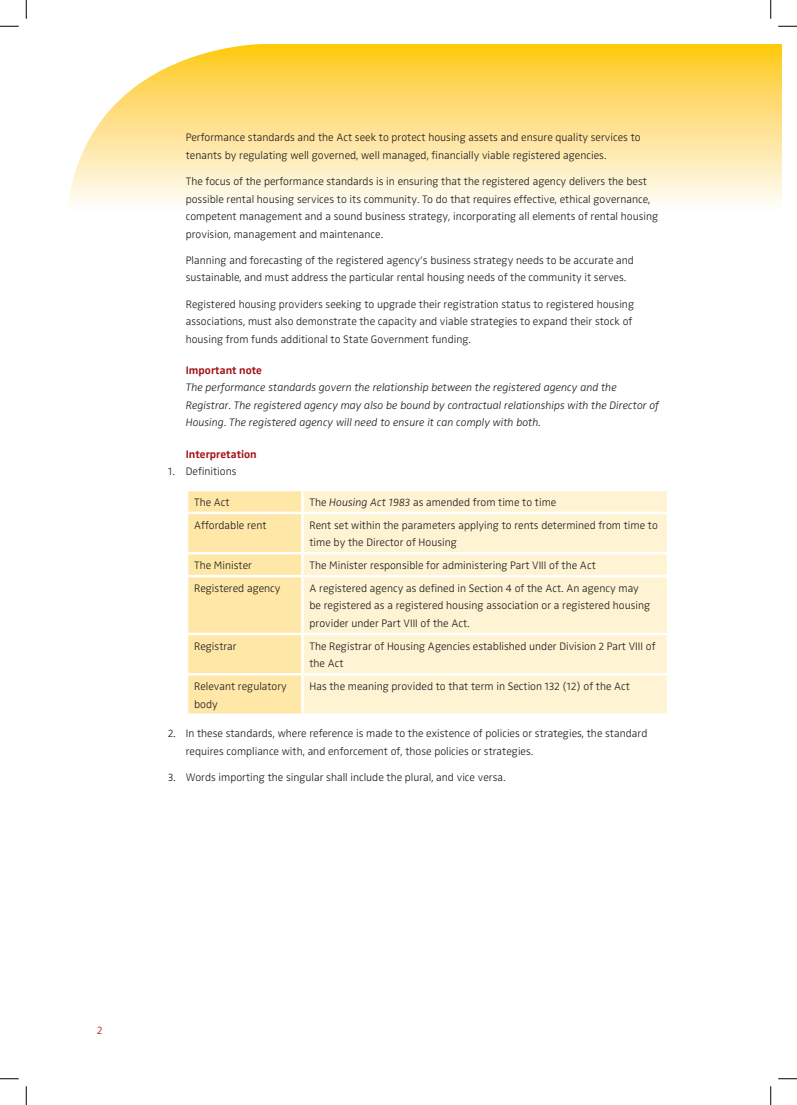
<style>
.page{position:relative;width:797px;height:1105px;background:#fff}
.page>*{position:absolute;margin:0;border:0;box-sizing:border-box;transform-origin:0 0}
.t1{font:11.25px/17.5px "Zwo Light LF";color:#231f20}
.t2{font:italic 11.25px/17.5px "Zwo Light LF";color:#231f20}
.t3{font:11.25px "Zwo Bold LF";color:#a21217}
.t4{font:11.25px "Zwo Light LF";color:#a21217}
.s1{font-style:italic}
</style>
<div class="page">
<svg style="left:68px;top:44px;width:713px;height:159px;background:#fee393"></svg>
<div style="left:188px;top:491px;width:113px;height:222px;background:#ffe7a7"></div>
<div style="left:304px;top:491px;width:363px;height:222px;background:#fef3d2"></div>
<hr style="left:186px;top:512px;width:116px;height:2px;background:#fff">
<hr style="left:302px;top:512px;width:367px;height:2px;background:#fff">
<hr style="left:186px;top:552px;width:116px;height:2px;background:#fff">
<hr style="left:302px;top:552px;width:367px;height:2px;background:#fff">
<hr style="left:186px;top:575px;width:116px;height:2px;background:#fff">
<hr style="left:302px;top:575px;width:367px;height:2px;background:#fff">
<hr style="left:186px;top:633px;width:116px;height:2px;background:#fff">
<hr style="left:302px;top:633px;width:367px;height:2px;background:#fff">
<hr style="left:186px;top:673px;width:116px;height:2px;background:#fff">
<hr style="left:302px;top:673px;width:367px;height:2px;background:#fff">
<svg style="left:0;top:25px;width:19px;height:2px"></svg>
<svg style="left:778px;top:25px;width:19px;height:2px"></svg>
<svg style="left:0;top:1078px;width:19px;height:1px"></svg>
<svg style="left:778px;top:1078px;width:19px;height:1px"></svg>
<svg style="left:25px;top:0;width:2px;height:19px"></svg>
<svg style="left:25px;top:1086px;width:2px;height:19px"></svg>
<svg style="left:770px;top:0;width:1px;height:19px"></svg>
<svg style="left:770px;top:1086px;width:1px;height:19px"></svg>
<p class="t1" style="left:186px;top:129px;width:456px">Performance standards and the Act seek to protect housing assets and ensure quality services to tenants by regulating well governed, well managed, financially viable registered agencies.</p>
<p class="t1" style="left:186px;top:172px;width:474px">The focus of the performance standards is in ensuring that the registered agency delivers the best possible rental housing services to its community. To do that requires effective, ethical governance, competent management and a sound business strategy, incorporating all elements of rental housing provision, management and maintenance.</p>
<p class="t1" style="left:186px;top:251px;width:450px">Planning and forecasting of the registered agency’s business strategy needs to be accurate and sustainable, and must address the particular rental housing needs of the community it serves.</p>
<p class="t1" style="left:186px;top:295px;width:450px">Registered housing providers seeking to upgrade their registration status to registered housing associations, must also demonstrate the capacity and viable strategies to expand their stock of housing from funds additional to State Government funding.</p>
<p class="t3" style="left:186px;top:363px;width:78px">Important note</p>
<p class="t2" style="left:186px;top:379px;width:475px">The performance standards govern the relationship between the registered agency and the<br>Registrar. The registered agency may also be bound by contractual relationships with the Director of<br>Housing. The registered agency will need to ensure it can comply with both.</p>
<p class="t3" style="left:186px;top:447px;width:72px">Interpretation</p>
<p class="t1" style="left:168px;top:462px;width:70px">1. Definitions</p>
<p class="t1" style="left:194px;top:493px;width:37px">The Act</p>
<p class="t1" style="left:309px;top:493px;width:248px">The <span class="s1">Housing Act 1983</span> as amended from time to time</p>
<p class="t1" style="left:194px;top:516px;width:74px">Affordable rent</p>
<p class="t1" style="left:309px;top:516px;width:350px">Rent set within the parameters applying to rents determined from time to time by the Director of Housing</p>
<p class="t1" style="left:194px;top:556px;width:59px">The Minister</p>
<p class="t1" style="left:309px;top:556px;width:288px">The Minister responsible for administering Part VIII of the Act</p>
<p class="t1" style="left:194px;top:579px;width:88px">Registered agency</p>
<p class="t1" style="left:309px;top:579px;width:342px">A registered agency as defined in Section 4 of the Act. An agency may be registered as a registered housing association or a registered housing provider under Part VIII of the Act.</p>
<p class="t1" style="left:194px;top:637px;width:44px">Registrar</p>
<p class="t1" style="left:309px;top:637px;width:347px">The Registrar of Housing Agencies established under Division 2 Part VIII of the Act</p>
<p class="t1" style="left:194px;top:677px;width:94px">Relevant regulatory body</p>
<p class="t1" style="left:309px;top:677px;width:322px">Has the meaning provided to that term in Section 132 (12) of the Act</p>
<p class="t1" style="left:186px;top:725px;width:463px;text-indent:-18px">2. In these standards, where reference is made to the existence of policies or strategies, the standard requires compliance with, and enforcement of, those policies or strategies.</p>
<p class="t1" style="left:168px;top:768px;width:339px">3. Words importing the singular shall include the plural, and vice versa.</p>
<p class="t4" style="left:97px;top:1024px;width:7px">2</p>
</div>
